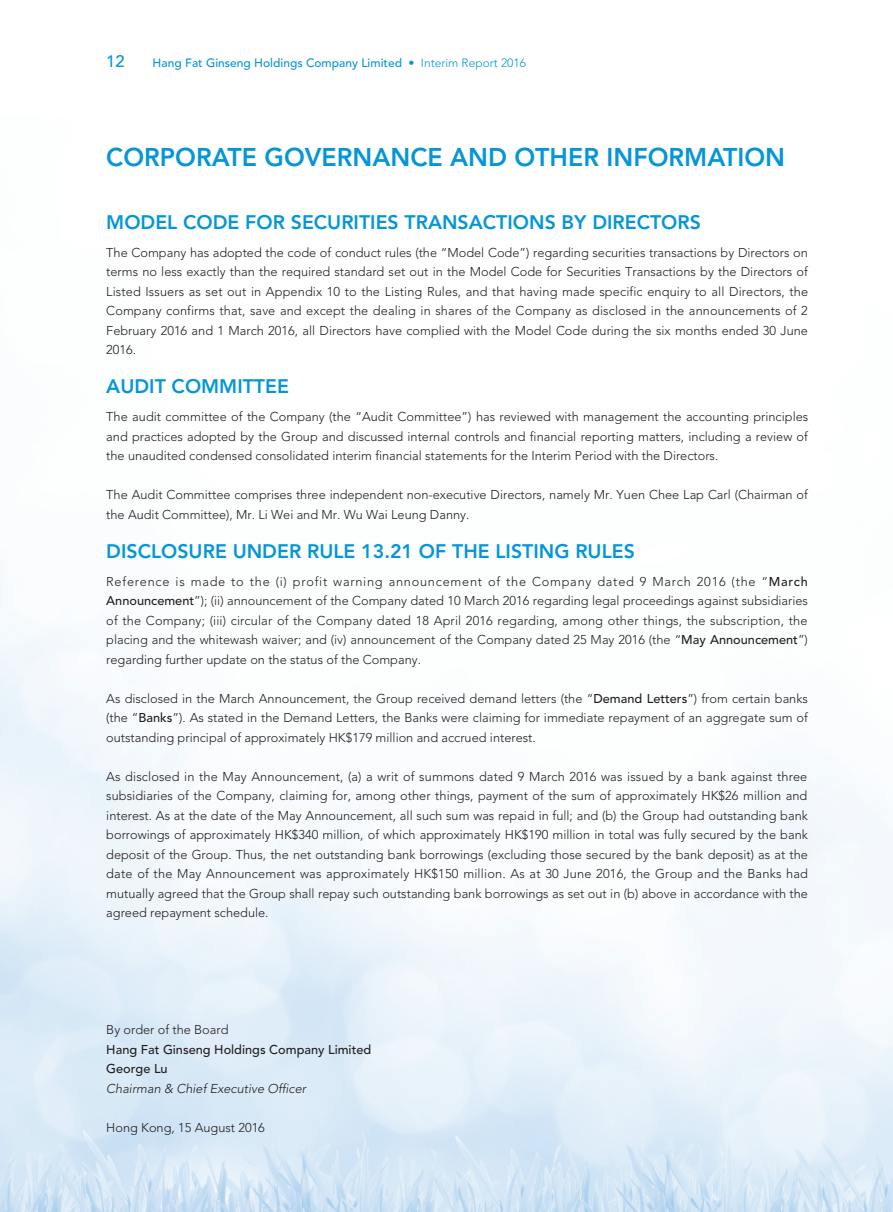
<style>
.page{position:relative;width:893px;height:1212px;background:#fff}
.page>*{position:absolute;margin:0;border:0;box-sizing:border-box;transform-origin:0 0}
.t1{font:800 25.5px "Avenir LT Std";color:#0696d7}
._01_H1{font:800 19.5px "Avenir LT Std";color:#0696d7}
.t2{font:500 16.5px "Avenir LT Std";color:#0696d7}
._00_txt{font:300 12.75px/19.5px "Avenir LT Std";color:#231f20;text-align:justify}
._00_txt-2{font:500 12.75px "Avenir LT Std";color:#231f20}
._00_txt-3{font:italic 300 12.75px "Avenir LT Std";color:#231f20}
.t3{font:500 12px "Avenir LT Std";color:#0696d7}
.s1{font-weight:300}
.s2{font-weight:500}
</style>
<div class="page">
<img style="left:0;top:583px;width:893px;height:629px">
<p class="t2" style="left:106px;top:52px;width:20px">12</p>
<p class="t3" style="left:153px;top:56px;width:375px">Hang Fat Ginseng Holdings Company Limited <span class="s1">• Interim Report 2016</span></p>
<h1 class="t1" style="left:106px;top:142px;width:680px">CORPORATE GOVERNANCE AND OTHER INFORMATION</h1>
<p class="_01_H1" style="left:106px;top:210px;width:596px">MODEL CODE FOR SECURITIES TRANSACTIONS BY DIRECTORS</p>
<p class="_00_txt" style="left:106px;top:243px;width:703px">The Company has adopted the code of conduct rules (the “Model Code”) regarding securities transactions by Directors on terms no less exactly than the required standard set out in the Model Code for Securities Transactions by the Directors of Listed Issuers as set out in Appendix 10 to the Listing Rules, and that having made specific enquiry to all Directors, the Company confirms that, save and except the dealing in shares of the Company as disclosed in the announcements of 2<br>February 2016 and 1 March 2016, all Directors have complied with the Model Code during the six months ended 30 June 2016.</p>
<p class="_01_H1" style="left:106px;top:375px;width:184px">AUDIT COMMITTEE</p>
<p class="_00_txt" style="left:106px;top:407px;width:703px">The audit committee of the Company (the “Audit Committee”) has reviewed with management the accounting principles and practices adopted by the Group and discussed internal controls and financial reporting matters, including a review of the unaudited condensed consolidated interim financial statements for the Interim Period with the Directors.</p>
<p class="_00_txt" style="left:106px;top:485px;width:703px">The Audit Committee comprises three independent non-executive Directors, namely Mr. Yuen Chee Lap Carl (Chairman of the Audit Committee), Mr. Li Wei and Mr. Wu Wai Leung Danny.</p>
<p class="_01_H1" style="left:106px;top:539px;width:530px">DISCLOSURE UNDER RULE 13.21 OF THE LISTING RULES</p>
<p class="_00_txt" style="left:106px;top:572px;width:703px">Reference is made to the (i) profit warning announcement of the Company dated 9 March 2016 (the “<span class="s2">March Announcement</span>”); (ii) announcement of the Company dated 10 March 2016 regarding legal proceedings against subsidiaries of the Company; (iii) circular of the Company dated 18 April 2016 regarding, among other things, the subscription, the placing and the whitewash waiver; and (iv) announcement of the Company dated 25 May 2016 (the “<span class="s2">May Announcement</span>”) regarding further update on the status of the Company.</p>
<p class="_00_txt" style="left:106px;top:689px;width:703px">As disclosed in the March Announcement, the Group received demand letters (the “<span class="s2">Demand Letters</span>”) from certain banks (the “<span class="s2">Banks</span>”). As stated in the Demand Letters, the Banks were claiming for immediate repayment of an aggregate sum of outstanding principal of approximately HK$179 million and accrued interest.</p>
<p class="_00_txt" style="left:106px;top:767px;width:703px">As disclosed in the May Announcement, (a) a writ of summons dated 9 March 2016 was issued by a bank against three subsidiaries of the Company, claiming for, among other things, payment of the sum of approximately HK$26 million and interest. As at the date of the May Announcement, all such sum was repaid in full; and (b) the Group had outstanding bank borrowings of approximately HK$340 million, of which approximately HK$190 million in total was fully secured by the bank deposit of the Group. Thus, the net outstanding bank borrowings (excluding those secured by the bank deposit) as at the date of the May Announcement was approximately HK$150 million. As at 30 June 2016, the Group and the Banks had mutually agreed that the Group shall repay such outstanding bank borrowings as set out in (b) above in accordance with the agreed repayment schedule.</p>
<p class="_00_txt" style="left:106px;top:1020px;width:124px">By order of the Board</p>
<p class="_00_txt-2" style="left:106px;top:1042px;width:266px">Hang Fat Ginseng Holdings Company Limited</p>
<p class="_00_txt-2" style="left:106px;top:1062px;width:63px">George Lu</p>
<p class="_00_txt-3" style="left:106px;top:1081px;width:201px">Chairman &amp; Chief Executive Officer</p>
<p class="_00_txt" style="left:106px;top:1118px;width:160px">Hong Kong, 15 August 2016</p>
</div>
